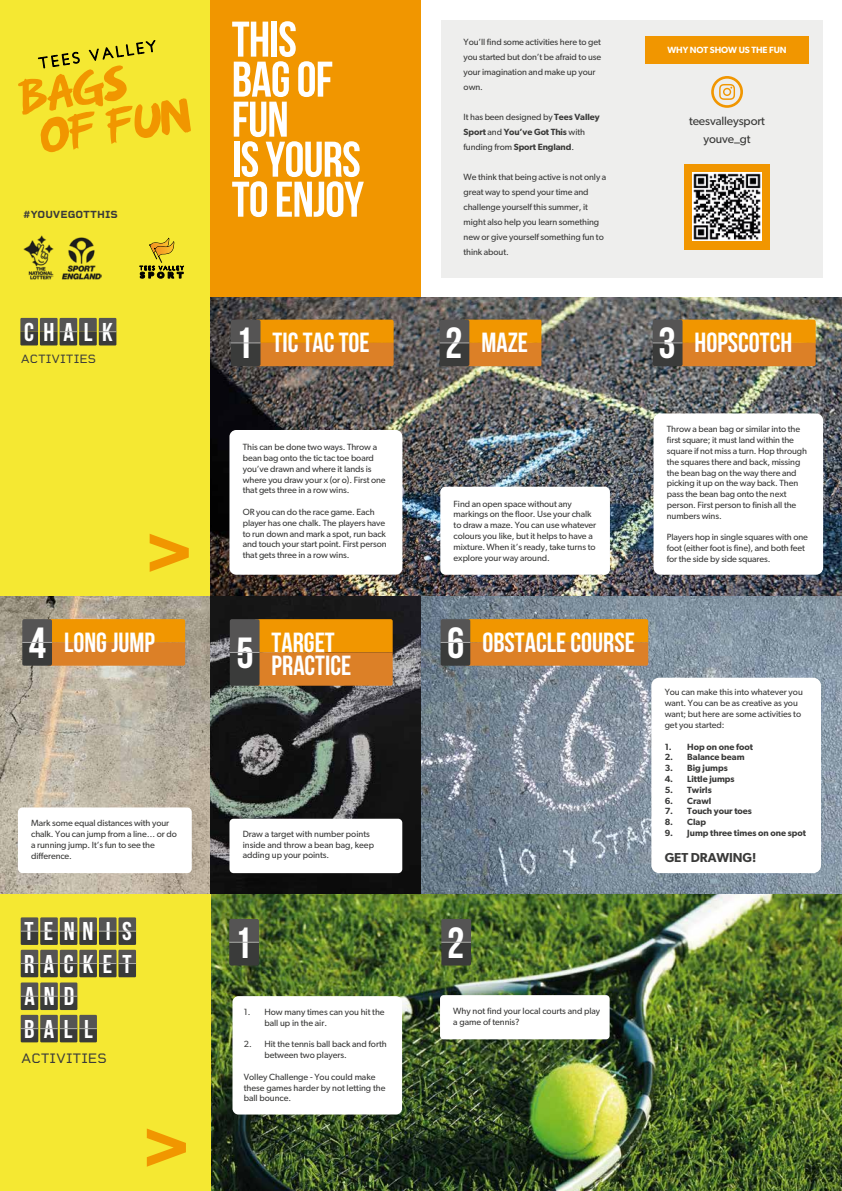
<style>
.page{position:relative;width:842px;height:1191px;background:#eeeeed}
.page>*{position:absolute;margin:0;border:0;box-sizing:border-box;transform-origin:0 0}
.t1{font:120px "Bebas Neue";color:#f19600}
.t2{font:700 50px/40px "Bebas Neue";letter-spacing:-.015em;color:#fff}
.t3{font:700 43.5px "Bebas Neue";color:#fff}
.t4{font:700 27.7px/23px "Bebas Neue";color:#fff}
.t5{font:700 25.8px "Bebas Neue";letter-spacing:.37em;color:#fff}
.t6{font:700 25.7px/32.5px "Bebas Neue";letter-spacing:.37em;color:#fff}
.t7{font:14px "Rigid Square";letter-spacing:-.005em;color:#3a3b3a}
.t8{font:600 13px "Gibson";letter-spacing:-.005em;color:#3a3a39}
.t9{font:12.3px "Rigid Square";letter-spacing:-.005em;color:#3a3b3a}
.t10{font:12px/18px "Gibson";letter-spacing:-.01em;color:#3a3a39;text-align:center}
.t11{font:700 10.5px "Rigid Square";color:#3a3a39}
.t12{font:9px/10.8px "Gibson";letter-spacing:-.01em;color:#3a3a39}
.t13{font:600 9px/15px "Gibson";letter-spacing:-.005em;color:#3a3a39}
.t14{font:600 9px "Gibson";letter-spacing:-.01em;color:#fff}
.s1{font-size:43.5px}
.s2{font-weight:400}
</style>
<div class="page">
<img style="left:210px;top:298px;width:632px;height:893px">
<div style="left:0;top:893px;width:210px;height:298px;background:#f5e832"></div>
<div style="left:232px;top:996px;width:170px;height:118px;background:#fff;border-radius:6px"></div>
<div style="left:440px;top:995px;width:170px;height:44px;background:#fff;border-radius:4px"></div>
<svg style="left:229px;top:919px;width:30px;height:46px"></svg>
<hr style="left:229px;top:942px;width:30px;height:1px;background:#acacac">
<svg style="left:441px;top:919px;width:30px;height:46px"></svg>
<hr style="left:441px;top:942px;width:30px;height:1px;background:#acacac">
<svg style="left:21px;top:917px;width:115px;height:125px"></svg>
<div style="left:0;top:0;width:210px;height:298px;background:#f5e832"></div>
<div style="left:210px;top:0;width:211px;height:298px;background:#f19600"></div>
<div style="left:645px;top:36px;width:164px;height:28px;background:#f19600"></div>
<div style="left:684px;top:164px;width:86px;height:85px;background:#f19600"></div>
<svg style="left:140px;top:238px;width:44px;height:40px"></svg>
<svg style="left:18px;top:40px;width:173px;height:112px"></svg>
<svg style="left:711px;top:76px;width:32px;height:32px"></svg>
<div style="left:422px;top:0;width:19px;height:298px;background:#fff"></div>
<div style="left:823px;top:0;width:19px;height:298px;background:#fff"></div>
<div style="left:422px;top:0;width:420px;height:20px;background:#fff"></div>
<div style="left:422px;top:278px;width:420px;height:19px;background:#fff"></div>
<img style="left:0;top:595px;width:210px;height:298px">
<div style="left:0;top:298px;width:210px;height:297px;background:#f5e832"></div>
<div style="left:651px;top:677px;width:170px;height:196px;background:#fff;border-radius:8px"></div>
<div style="left:18px;top:807px;width:174px;height:66px;background:#fff;border-radius:5px"></div>
<div style="left:229px;top:430px;width:173px;height:145px;background:#fff;border-radius:7px"></div>
<div style="left:440px;top:487px;width:170px;height:88px;background:#fff;border-radius:5px"></div>
<svg style="left:231px;top:320px;width:163px;height:46px;background:#c97e1d"></svg>
<svg style="left:440px;top:320px;width:101px;height:46px;background:#b87723"></svg>
<div style="left:653px;top:413px;width:170px;height:162px;background:#fff;border-radius:7px"></div>
<svg style="left:653px;top:320px;width:163px;height:46px;background:#c97f1d"></svg>
<svg style="left:22px;top:619px;width:163px;height:46px;background:#c97f1d"></svg>
<hr style="left:22px;top:642px;width:30px;height:1px;background:#acacac">
<div style="left:229px;top:818px;width:173px;height:55px;background:#fff;border-radius:4px"></div>
<svg style="left:230px;top:619px;width:163px;height:66px;background:#c97e1c"></svg>
<hr style="left:230px;top:652px;width:30px;height:1px;background:#acacac">
<svg style="left:440px;top:619px;width:208px;height:46px;background:#cf811c"></svg>
<hr style="left:440px;top:642px;width:30px;height:1px;background:#acacac">
<svg style="left:20px;top:318px;width:96px;height:27px;background:#585746"></svg>
<img style="left:693px;top:172px;width:68px;height:68px">
<img style="left:23px;top:235px;width:78px;height:45px">
<p class="t11" style="left:24px;top:208px;width:96px">#YOUVEGOTTHIS</p>
<h3 class="t5" style="left:24px;top:318px;width:90px">CHALK</h3>
<h3 class="t9" style="left:21px;top:352px;width:77px">ACTIVITIES</h3>
<h1 class="t1" style="left:145px;top:487px;width:49px">&gt;</h1>
<h3 class="t4" style="left:29px;top:630px;width:128px"><span class="s1">4</span> LONG JUMP</h3>
<p class="t12" style="left:31px;top:817px;width:147px">Mark some equal distances with your chalk. You can jump from a line… or do a running jump. It’s fun to see the difference.</p>
<h3 class="t6" style="left:24px;top:914px;width:109px">TENNIS<br>RACKET<br>AND<br>BALL</h3>
<h3 class="t7" style="left:21px;top:1050px;width:87px">ACTIVITIES</h3>
<h1 class="t1" style="left:142px;top:1082px;width:49px">&gt;</h1>
<h2 class="t2" style="left:232px;top:19px;width:134px">THIS<br>BAG OF<br>FUN<br>IS YOURS<br>TO ENJOY</h2>
<p class="t12" style="left:464px;top:34px;width:139px;line-height:15px">You’ll find some activities here to get you started but don’t be afraid to use your imagination and make up your own.</p>
<p class="t13" style="left:464px;top:109px;width:138px"><span class="s2">It has been designed by</span> Tees Valley<br>Sport <span class="s2">and</span> You’ve Got This <span class="s2">with funding from</span> Sport England<span class="s2">.</span></p>
<p class="t12" style="left:464px;top:169px;width:144px;line-height:15px">We think that being active is not only a great way to spend your time and challenge yourself this summer, it might also help you learn something new or give yourself something fun to think about.</p>
<p class="t14" style="left:667px;top:45px;width:121px">WHY NOT SHOW US THE FUN</p>
<h3 class="t10" style="left:689px;top:112px;width:77px">teesvalleysport youve_gt</h3>
<h3 class="t4" style="left:235px;top:331px;width:136px"><span class="s1">1</span> TIC TAC TOE</h3>
<h3 class="t4" style="left:445px;top:331px;width:84px"><span class="s1">2</span> MAZE</h3>
<h3 class="t4" style="left:658px;top:331px;width:135px"><span class="s1">3</span> HOPSCOTCH</h3>
<p class="t12" style="left:243px;top:441px;width:144px">This can be done two ways. Throw a bean bag onto the tic tac toe board you’ve drawn and where it lands is where you draw your x (or o). First one that gets three in a row wins.</p>
<p class="t12" style="left:243px;top:506px;width:145px">OR you can do the race game. Each player has one chalk. The players have to run down and mark a spot, run back and touch your start point. First person that gets three in a row wins.</p>
<p class="t12" style="left:454px;top:498px;width:144px">Find an open space without any markings on the floor. Use your chalk to draw a maze. You can use whatever colours you like, but it helps to have a mixture. When it’s ready, take turns to explore your way around.</p>
<h3 class="t4" style="left:272px;top:630px;width:81px;text-indent:-35px"><span class="s1">5</span> TARGET<br>PRACTICE</h3>
<h3 class="t4" style="left:447px;top:630px;width:189px"><span class="s1">6</span> OBSTACLE COURSE</h3>
<p class="t12" style="left:243px;top:828px;width:133px">Draw a target with number points inside and throw a bean bag, keep adding up your points.</p>
<h3 class="t3" style="left:234px;top:918px;width:19px">1</h3>
<h3 class="t3" style="left:447px;top:918px;width:19px">2</h3>
<p class="t12" style="left:264px;top:1006px;width:122px;text-indent:-21px">1. How many times can you hit the ball up in the air.</p>
<p class="t12" style="left:264px;top:1038px;width:124px;text-indent:-21px">2. Hit the tennis ball back and forth between two players.</p>
<p class="t12" style="left:244px;top:1071px;width:143px">Volley Challenge - You could make these games harder by not letting the ball bounce.</p>
<p class="t12" style="left:453px;top:1005px;width:148px">Why not find your local courts and play a game of tennis?</p>
<p class="t12" style="left:667px;top:424px;width:142px">Throw a bean bag or similar into the first square; it must land within the square if not miss a turn. Hop through the squares there and back, missing the bean bag on the way there and picking it up on the way back. Then pass the bean bag onto the next person. First person to finish all the numbers wins.</p>
<p class="t12" style="left:667px;top:532px;width:143px">Players hop in single squares with one foot (either foot is fine), and both feet for the side by side squares.</p>
<p class="t12" style="left:665px;top:687px;width:140px">You can make this into whatever you want. You can be as creative as you want; but here are some activities to get you started:</p>
<p class="t13" style="left:665px;top:738px;width:90px">1. Hop on one foot</p>
<p class="t13" style="left:665px;top:749px;width:81px">2. Balance beam</p>
<p class="t13" style="left:665px;top:760px;width:65px">3. Big jumps</p>
<p class="t13" style="left:665px;top:771px;width:71px">4. Little jumps</p>
<p class="t13" style="left:665px;top:782px;width:49px">5. Twirls</p>
<p class="t13" style="left:665px;top:792px;width:48px">6. Crawl</p>
<p class="t13" style="left:665px;top:803px;width:89px">7. Touch your toes</p>
<p class="t13" style="left:665px;top:814px;width:43px">8. Clap</p>
<p class="t13" style="left:665px;top:825px;width:143px">9. Jump three times on one spot</p>
<h3 class="t8" style="left:665px;top:850px;width:93px">GET DRAWING!</h3>
</div>
